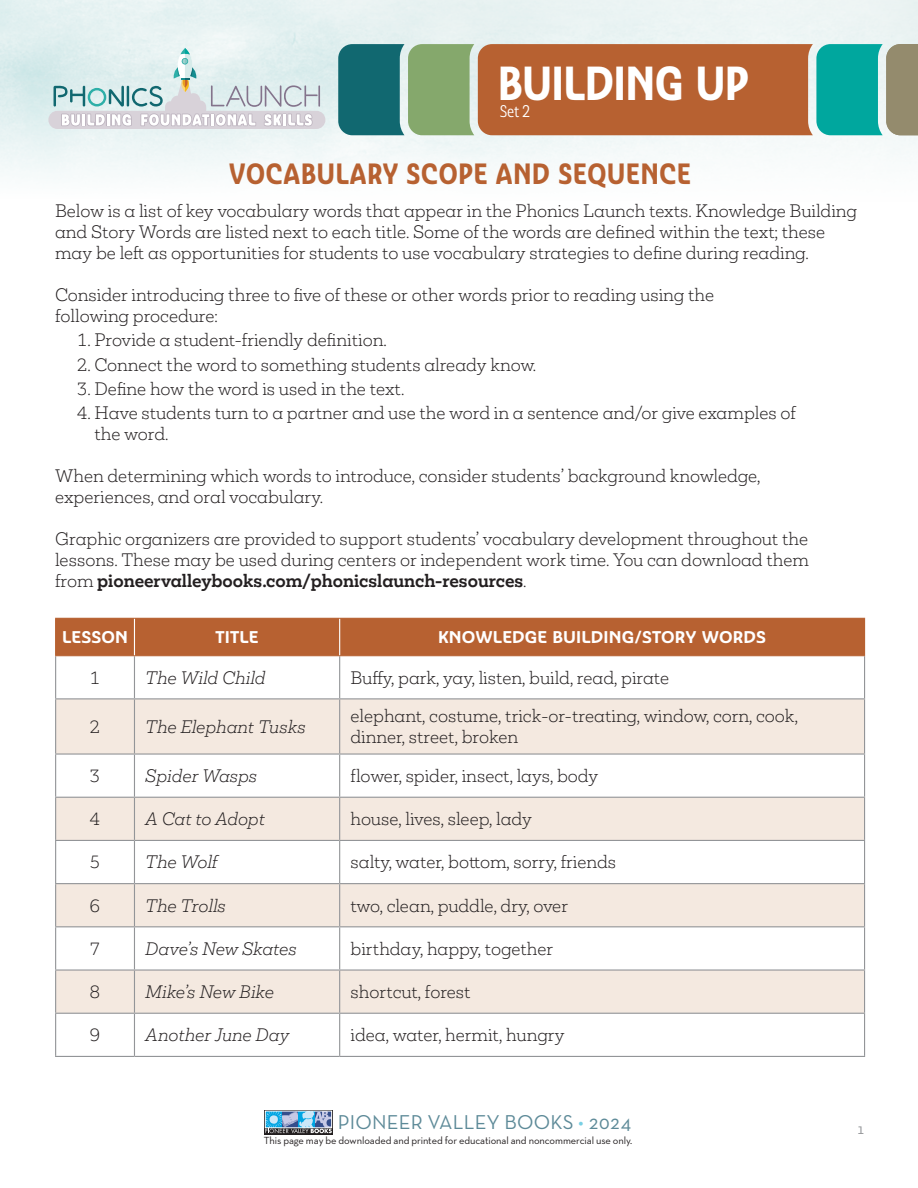
<style>
.page{position:relative;width:918px;height:1188px;background:#fff}
.page>*{position:absolute;margin:0;border:0;box-sizing:border-box;transform-origin:0 0}
.t1{font:46.35px "Ashemore Con Bol";color:#fff}
.Book_Title{font:28.5px "Ashemore Con Bol";letter-spacing:.03em;color:#b76131}
.t2{font:20.4px "Neutra Text TF";letter-spacing:.01em;color:#5d8a98}
.Numbered_list_1-4{font:300 16.5px/21px "Mokoko";color:#231f20}
.t3{font:italic 300 16.5px "Mokoko";color:#231f20}
.t4{font:16.5px "Ashemore Nor Bol";letter-spacing:.01em;color:#fff}
.t5{font:16.5px "Ashemore Con Reg";color:#fff}
.t6{font:15px "Neutra Text TF";color:#939598}
.t7{font:10.5px "Neutra Text TF";letter-spacing:-.01em;color:#231f20}
.s1{font-weight:700}
.s2{color:#79d0e4}
</style>
<div class="page">
<svg style="left:264px;top:1110px;width:69px;height:24px"></svg>
<svg style="left:265px;top:1113px;width:67px;height:20px"></svg>
<div style="left:265px;top:1111px;width:67px;height:17px;border:1px solid #fff"></div>
<div style="left:0;top:0;width:918px;height:276px;background:#e8f2f2"></div>
<div style="left:0;top:75px;width:918px;height:687px;background:#fff"></div>
<div style="left:48px;top:111px;width:277px;height:18px;background:#d8d2d9;border-radius:9px"></div>
<hr style="left:318px;top:85px;width:2px;height:22px;background:#84748c">
<svg style="left:54px;top:48px;width:264px;height:79px"></svg>
<svg style="left:338px;top:44px;width:580px;height:91px;background:#8e7b58"></svg>
<div style="left:56px;top:619px;width:808px;height:36px;background:#b76131"></div>
<svg style="left:56px;top:656px;width:808px;height:400px"></svg>
<svg style="left:56px;top:699px;width:808px;height:314px;fill:#f4e9e0"></svg>
<hr style="left:55px;top:656px;width:1px;height:42px;background:#939598">
<hr style="left:134px;top:656px;width:1px;height:42px;background:#939598">
<hr style="left:339px;top:656px;width:1px;height:42px;background:#939598">
<hr style="left:864px;top:656px;width:1px;height:42px;background:#939598">
<hr style="left:55px;top:698px;width:79px;height:1px;background:#939598">
<hr style="left:55px;top:699px;width:1px;height:54px;background:#939598">
<hr style="left:134px;top:698px;width:206px;height:1px;background:#939598">
<hr style="left:134px;top:699px;width:1px;height:54px;background:#939598">
<hr style="left:340px;top:698px;width:525px;height:1px;background:#939598">
<hr style="left:339px;top:699px;width:1px;height:54px;background:#939598">
<hr style="left:864px;top:699px;width:1px;height:54px;background:#939598">
<hr style="left:55px;top:753px;width:79px;height:2px;background:#939598">
<hr style="left:55px;top:755px;width:1px;height:42px;background:#939598">
<hr style="left:134px;top:753px;width:206px;height:2px;background:#939598">
<hr style="left:134px;top:755px;width:1px;height:42px;background:#939598">
<hr style="left:340px;top:753px;width:525px;height:2px;background:#939598">
<hr style="left:339px;top:755px;width:1px;height:42px;background:#939598">
<hr style="left:864px;top:755px;width:1px;height:42px;background:#939598">
<hr style="left:55px;top:797px;width:79px;height:1px;background:#939598">
<hr style="left:55px;top:798px;width:1px;height:42px;background:#939598">
<hr style="left:134px;top:797px;width:206px;height:1px;background:#939598">
<hr style="left:134px;top:798px;width:1px;height:42px;background:#939598">
<hr style="left:340px;top:797px;width:525px;height:1px;background:#939598">
<hr style="left:339px;top:798px;width:1px;height:42px;background:#939598">
<hr style="left:864px;top:798px;width:1px;height:42px;background:#939598">
<hr style="left:55px;top:840px;width:79px;height:1px;background:#939598">
<hr style="left:55px;top:841px;width:1px;height:42px;background:#939598">
<hr style="left:134px;top:840px;width:206px;height:1px;background:#939598">
<hr style="left:134px;top:841px;width:1px;height:42px;background:#939598">
<hr style="left:340px;top:840px;width:525px;height:1px;background:#939598">
<hr style="left:339px;top:841px;width:1px;height:42px;background:#939598">
<hr style="left:864px;top:841px;width:1px;height:42px;background:#939598">
<hr style="left:55px;top:883px;width:79px;height:1px;background:#939598">
<hr style="left:55px;top:884px;width:1px;height:42px;background:#939598">
<hr style="left:134px;top:883px;width:206px;height:1px;background:#939598">
<hr style="left:134px;top:884px;width:1px;height:42px;background:#939598">
<hr style="left:340px;top:883px;width:525px;height:1px;background:#939598">
<hr style="left:339px;top:884px;width:1px;height:42px;background:#939598">
<hr style="left:864px;top:884px;width:1px;height:42px;background:#939598">
<hr style="left:55px;top:926px;width:79px;height:1px;background:#939598">
<hr style="left:55px;top:927px;width:1px;height:42px;background:#939598">
<hr style="left:134px;top:926px;width:206px;height:1px;background:#939598">
<hr style="left:134px;top:927px;width:1px;height:42px;background:#939598">
<hr style="left:340px;top:926px;width:525px;height:1px;background:#939598">
<hr style="left:339px;top:927px;width:1px;height:42px;background:#939598">
<hr style="left:864px;top:927px;width:1px;height:42px;background:#939598">
<hr style="left:55px;top:969px;width:79px;height:2px;background:#939598">
<hr style="left:55px;top:971px;width:1px;height:42px;background:#939598">
<hr style="left:134px;top:969px;width:206px;height:2px;background:#939598">
<hr style="left:134px;top:971px;width:1px;height:42px;background:#939598">
<hr style="left:340px;top:969px;width:525px;height:2px;background:#939598">
<hr style="left:339px;top:971px;width:1px;height:42px;background:#939598">
<hr style="left:864px;top:971px;width:1px;height:42px;background:#939598">
<hr style="left:55px;top:1013px;width:79px;height:1px;background:#939598">
<hr style="left:55px;top:1014px;width:1px;height:42px;background:#939598">
<hr style="left:134px;top:1013px;width:206px;height:1px;background:#939598">
<hr style="left:134px;top:1014px;width:1px;height:42px;background:#939598">
<hr style="left:340px;top:1013px;width:525px;height:1px;background:#939598">
<hr style="left:339px;top:1014px;width:1px;height:42px;background:#939598">
<hr style="left:864px;top:1014px;width:1px;height:42px;background:#939598">
<hr style="left:55px;top:1056px;width:79px;height:1px;background:#939598">
<hr style="left:134px;top:1056px;width:206px;height:1px;background:#939598">
<hr style="left:340px;top:1056px;width:525px;height:1px;background:#939598">
<hr style="left:55px;top:618px;width:79px;height:1px;background:#b76131">
<hr style="left:55px;top:619px;width:1px;height:36px;background:#b76131">
<hr style="left:134px;top:618px;width:206px;height:1px;background:#b76131">
<hr style="left:340px;top:618px;width:525px;height:1px;background:#b76131">
<hr style="left:864px;top:619px;width:1px;height:36px;background:#b76131">
<hr style="left:55px;top:655px;width:79px;height:1px;background:#b76131">
<hr style="left:134px;top:655px;width:206px;height:1px;background:#b76131">
<hr style="left:340px;top:655px;width:525px;height:1px;background:#b76131">
<hr style="left:339px;top:619px;width:1px;height:36px;background:#fff">
<hr style="left:134px;top:619px;width:1px;height:36px;background:#fff">
<p class="t1" style="left:498px;top:55px;width:252px">BUILDING UP</p>
<p class="t5" style="left:500px;top:101px;width:32px">Set 2</p>
<p class="Book_Title" style="left:229px;top:156px;width:463px">VOCABULARY SCOPE AND SEQUENCE</p>
<p class="Numbered_list_1-4" style="left:55px;top:200px;width:803px">Below is a list of key vocabulary words that appear in the Phonics Launch texts. Knowledge Building and Story Words are listed next to each title. Some of the words are defined within the text; these may be left as opportunities for students to use vocabulary strategies to define during reading.</p>
<p class="Numbered_list_1-4" style="left:55px;top:284px;width:661px">Consider introducing three to five of these or other words prior to reading using the following procedure:</p>
<p class="Numbered_list_1-4" style="left:77px;top:329px;width:312px">1. Provide a student-friendly definition.</p>
<p class="Numbered_list_1-4" style="left:77px;top:354px;width:461px">2. Connect the word to something students already know.</p>
<p class="Numbered_list_1-4" style="left:77px;top:378px;width:329px">3. Define how the word is used in the text.</p>
<p class="Numbered_list_1-4" style="left:94px;top:402px;width:703px;text-indent:-18px">4. Have students turn to a partner and use the word in a sentence and/or give examples of the word.</p>
<p class="Numbered_list_1-4" style="left:55px;top:465px;width:707px">When determining which words to introduce, consider students’ background knowledge, experiences, and oral vocabulary.</p>
<p class="Numbered_list_1-4" style="left:55px;top:528px;width:755px;text-align:justify">Graphic organizers are provided to support students’ vocabulary development throughout the lessons. These may be used during centers or independent work time. You can download them from <span class="s1">pioneervalleybooks.com/phonicslaunch-resources</span>.</p>
<p class="t4" style="left:62px;top:627px;width:67px">LESSON</p>
<p class="t4" style="left:216px;top:627px;width:45px">TITLE</p>
<p class="t4" style="left:438px;top:627px;width:330px">KNOWLEDGE BUILDING/STORY WORDS</p>
<p class="Numbered_list_1-4" style="left:90px;top:667px;width:12px">1</p>
<p class="t3" style="left:145px;top:666px;width:122px">The Wild Child</p>
<p class="Numbered_list_1-4" style="left:350px;top:667px;width:320px">Buffy, park, yay, listen, build, read, pirate</p>
<p class="Numbered_list_1-4" style="left:90px;top:716px;width:12px">2</p>
<p class="t3" style="left:145px;top:715px;width:162px">The Elephant Tusks</p>
<p class="Numbered_list_1-4" style="left:350px;top:705px;width:449px">elephant, costume, trick-or-treating, window, corn, cook, dinner, street, broken</p>
<p class="Numbered_list_1-4" style="left:90px;top:765px;width:12px">3</p>
<p class="t3" style="left:145px;top:765px;width:114px">Spider Wasps</p>
<p class="Numbered_list_1-4" style="left:350px;top:765px;width:249px">flower, spider, insect, lays, body</p>
<p class="Numbered_list_1-4" style="left:90px;top:808px;width:12px">4</p>
<p class="t3" style="left:145px;top:808px;width:121px">A Cat to Adopt</p>
<p class="Numbered_list_1-4" style="left:350px;top:808px;width:183px">house, lives, sleep, lady</p>
<p class="Numbered_list_1-4" style="left:90px;top:851px;width:12px">5</p>
<p class="t3" style="left:145px;top:851px;width:74px">The Wolf</p>
<p class="Numbered_list_1-4" style="left:350px;top:851px;width:267px">salty, water, bottom, sorry, friends</p>
<p class="Numbered_list_1-4" style="left:90px;top:894px;width:12px">6</p>
<p class="t3" style="left:145px;top:894px;width:82px">The Trolls</p>
<p class="Numbered_list_1-4" style="left:350px;top:894px;width:219px">two, clean, puddle, dry, over</p>
<p class="Numbered_list_1-4" style="left:90px;top:938px;width:12px">7</p>
<p class="t3" style="left:145px;top:937px;width:153px">Dave’s New Skates</p>
<p class="Numbered_list_1-4" style="left:350px;top:938px;width:204px">birthday, happy, together</p>
<p class="Numbered_list_1-4" style="left:90px;top:981px;width:12px">8</p>
<p class="t3" style="left:145px;top:981px;width:130px">Mike’s New Bike</p>
<p class="Numbered_list_1-4" style="left:350px;top:981px;width:122px">shortcut, forest</p>
<p class="Numbered_list_1-4" style="left:90px;top:1024px;width:12px">9</p>
<p class="t3" style="left:145px;top:1024px;width:146px">Another June Day</p>
<p class="Numbered_list_1-4" style="left:350px;top:1024px;width:216px">idea, water, hermit, hungry</p>
<p class="t2" style="left:338px;top:1110px;width:295px">PIONEER VALLEY BOOKS <span class="s2">•</span> 2024</p>
<p class="t6" style="left:857px;top:1120px;width:9px">1</p>
<p class="t7" style="left:264px;top:1134px;width:370px">This page may be downloaded and printed for educational and noncommercial use only.</p>
</div>
